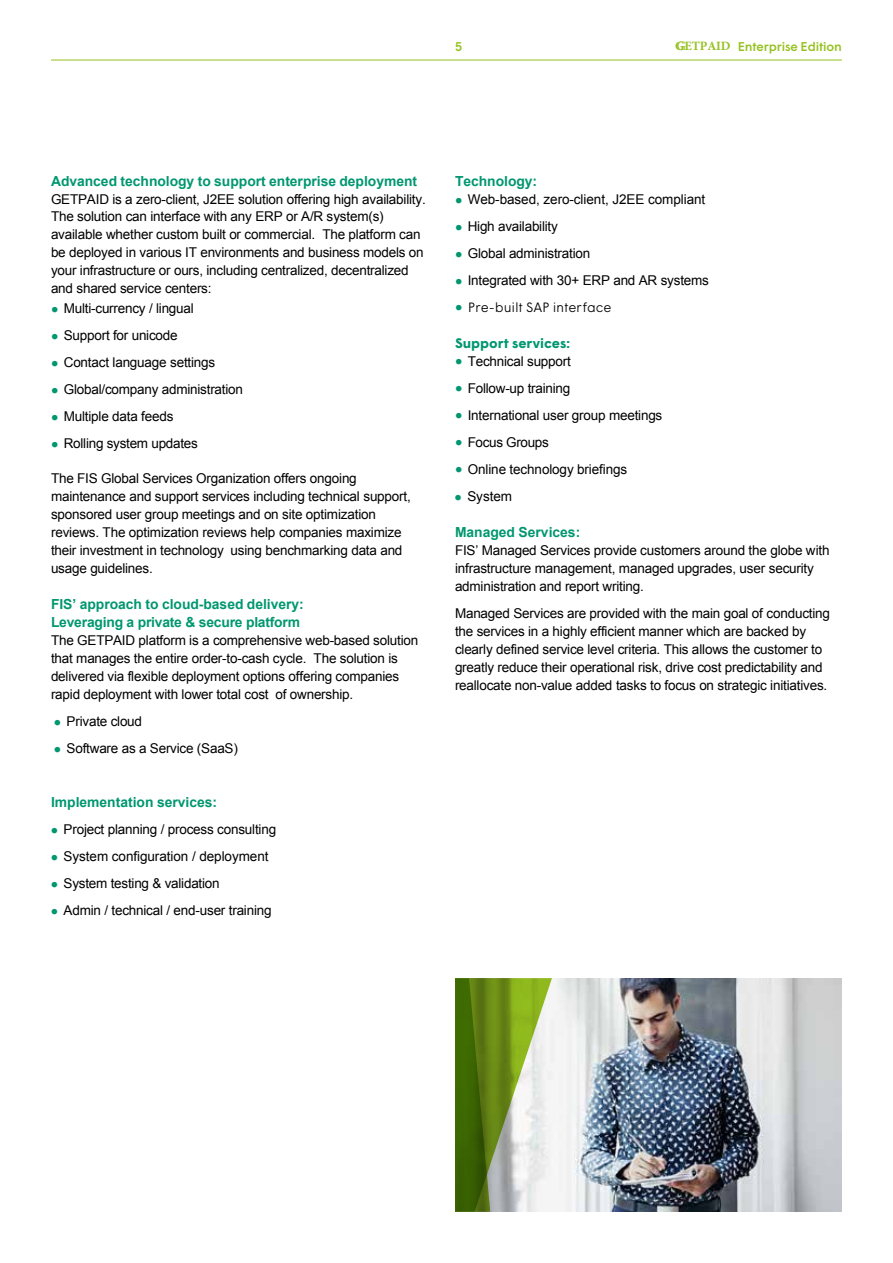
<style>
.page{position:relative;width:893px;height:1263px;background:#fff}
.page>*{position:absolute;margin:0;border:0;box-sizing:border-box;transform-origin:0 0}
.t1{font:700 13.8px/18.5px "Arial";color:#009770}
.t2{font:700 13.8px "Wigrum";color:#009770}
.t3{font:13.5px/18px "Arial";letter-spacing:-.015em;color:#000}
.t4{font:300 13.5px "Wigrum";letter-spacing:-.015em;color:#000}
.t5{font:500 12.75px "Wigrum";letter-spacing:-.01em;color:#95c11f}
.t6{font:700 12.75px "Minion Pro";letter-spacing:-.01em;color:#95c11f}
.s1{font-weight:400}
.s2{font-family:"Wigrum";font-weight:300;color:#009770}
.s3{color:#009770}
</style>
<div class="page">
<hr style="left:51px;top:60px;width:791px;height:1px;background:#95c11f">
<img style="left:552px;top:978px;width:290px;height:234px">
<svg style="left:455px;top:978px;width:97px;height:234px"></svg>
<p class="t5" style="left:455px;top:37px;width:9px">5</p>
<p class="t6" style="left:677px;top:37px;width:55px"><span class="s1">G</span>ETPAID</p>
<p class="t5" style="left:738px;top:37px;width:106px">Enterprise Edition</p>
<p class="t1" style="left:51px;top:172px;width:368px">Advanced technology to support enterprise deployment</p>
<p class="t3" style="left:51px;top:190px;width:376px">GETPAID is a zero-client, J2EE solution offering high availability.<br>The solution can interface with any ERP or A/R system(s) available whether custom built or commercial. The platform can be deployed in various IT environments and business models on your infrastructure or ours, including centralized, decentralized and shared service centers:</p>
<p class="t3" style="left:51px;top:300px;width:144px"><span class="s2">●</span> Multi-currency / lingual</p>
<p class="t3" style="left:51px;top:327px;width:128px"><span class="s2">●</span> Support for unicode</p>
<p class="t3" style="left:51px;top:354px;width:166px"><span class="s2">●</span> Contact language settings</p>
<p class="t3" style="left:51px;top:381px;width:194px"><span class="s2">●</span> Global/company administration</p>
<p class="t3" style="left:51px;top:408px;width:124px"><span class="s2">●</span> Multiple data feeds</p>
<p class="t3" style="left:51px;top:435px;width:148px"><span class="s2">●</span> Rolling system updates</p>
<p class="t3" style="left:51px;top:469px;width:361px">The FIS Global Services Organization offers ongoing maintenance and support services including technical support, sponsored user group meetings and on site optimization reviews. The optimization reviews help companies maximize their investment in technology using benchmarking data and usage guidelines.</p>
<p class="t1" style="left:51px;top:595px;width:254px">FIS’ approach to cloud-based delivery:<br>Leveraging a private &amp; secure platform</p>
<p class="t3" style="left:51px;top:632px;width:369px">The GETPAID platform is a comprehensive web-based solution that manages the entire order-to-cash cycle. The solution is delivered via flexible deployment options offering companies rapid deployment with lower total cost of ownership.</p>
<p class="t3" style="left:54px;top:712px;width:90px"><span class="s2">●</span> Private cloud</p>
<p class="t3" style="left:54px;top:739px;width:185px"><span class="s2">●</span> Software as a Service (SaaS)</p>
<p class="t1" style="left:51px;top:794px;width:168px">Implementation services:</p>
<p class="t3" style="left:51px;top:820px;width:227px"><span class="s2">●</span> Project planning / process consulting</p>
<p class="t3" style="left:51px;top:847px;width:219px"><span class="s2">●</span> System configuration / deployment</p>
<p class="t3" style="left:51px;top:874px;width:170px"><span class="s2">●</span> System testing &amp; validation</p>
<p class="t3" style="left:51px;top:901px;width:222px"><span class="s2">●</span> Admin / technical / end-user training</p>
<p class="t1" style="left:455px;top:172px;width:84px">Technology:</p>
<p class="t3" style="left:455px;top:190px;width:252px"><span class="s2">●</span> Web-based, zero-client, J2EE compliant</p>
<p class="t3" style="left:455px;top:217px;width:104px"><span class="s2">●</span> High availability</p>
<p class="t3" style="left:455px;top:244px;width:137px"><span class="s2">●</span> Global administration</p>
<p class="t3" style="left:455px;top:271px;width:256px"><span class="s2">●</span> Integrated with 30+ ERP and AR systems</p>
<p class="t4" style="left:455px;top:297px;width:158px"><span class="s3">●</span> Pre-built SAP interface</p>
<p class="t2" style="left:455px;top:333px;width:117px">Support services:</p>
<p class="t3" style="left:455px;top:352px;width:117px"><span class="s2">●</span> Technical support</p>
<p class="t3" style="left:455px;top:379px;width:117px"><span class="s2">●</span> Follow-up training</p>
<p class="t3" style="left:455px;top:406px;width:209px"><span class="s2">●</span> International user group meetings</p>
<p class="t3" style="left:455px;top:433px;width:95px"><span class="s2">●</span> Focus Groups</p>
<p class="t3" style="left:455px;top:460px;width:174px"><span class="s2">●</span> Online technology briefings</p>
<p class="t3" style="left:455px;top:487px;width:59px"><span class="s2">●</span> System</p>
<p class="t1" style="left:455px;top:523px;width:127px">Managed Services:</p>
<p class="t3" style="left:455px;top:541px;width:376px">FIS’ Managed Services provide customers around the globe with infrastructure management, managed upgrades, user security administration and report writing.</p>
<p class="t3" style="left:455px;top:604px;width:377px">Managed Services are provided with the main goal of conducting the services in a highly efficient manner which are backed by clearly defined service level criteria. This allows the customer to greatly reduce their operational risk, drive cost predictability and reallocate non-value added tasks to focus on strategic initiatives.</p>
</div>
